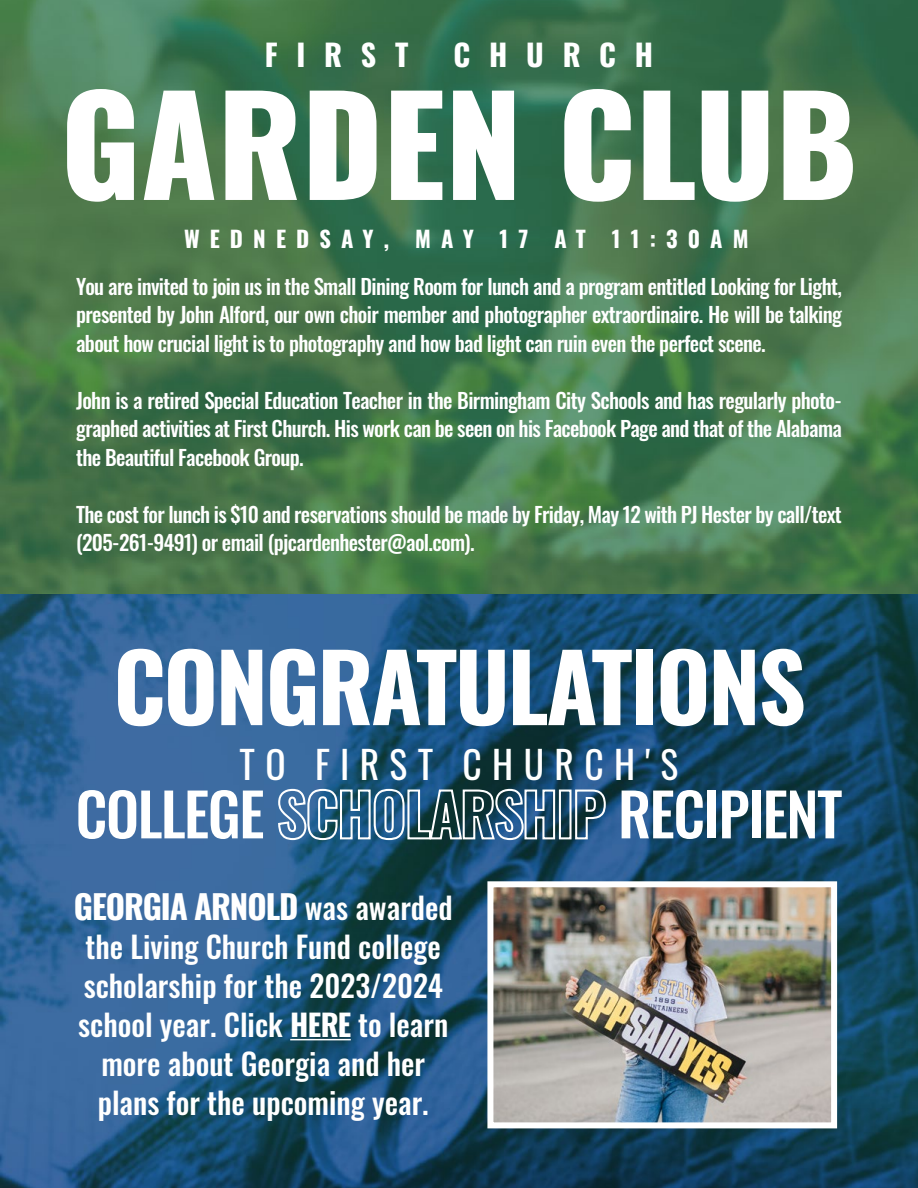
<style>
.page{position:relative;width:918px;height:1188px;background:#fff}
.page>*{position:absolute;margin:0;border:0;box-sizing:border-box;transform-origin:0 0}
.t1{font:800 135px "Oswald";color:#fff}
.t2{font:700 93px "Oswald";letter-spacing:-.025em;color:#fff}
.t3{font:500 58.95px "Oswald";letter-spacing:-.025em;color:#fff}
.t4{font:37.65px "Oswald";letter-spacing:.275em;color:#fff}
.t5{font:700 33px "Oswald";letter-spacing:-.03em;color:#fff}
.t6{font:500 30px/39px "Oswald";color:#fff;text-align:center}
.t7{font:700 30px "Oswald";letter-spacing:.625em;color:#fff}
.t8{font:700 22.5px "Oswald";letter-spacing:.45em;color:#fff}
.t9{font:500 21px/28.5px "Oswald";letter-spacing:-.03em;color:#fff;text-align:justify}
.s1{font-weight:700}
.s2{font-weight:500;font-size:30px}
</style>
<div class="page">
<img style="left:0;top:0;width:918px;height:594px">
<img style="left:0;top:594px;width:918px;height:594px">
<hr style="left:290px;top:1039px;width:61px;height:1px;background:#fff">
<img style="left:494px;top:888px;width:336px;height:233px">
<div style="left:487px;top:881px;width:350px;height:247px;border:6px solid #fff"></div>
<h3 class="t7" style="left:265px;top:28px;width:145px">FIRST</h3>
<h3 class="t7" style="left:454px;top:28px;width:201px">CHURCH</h3>
<h1 class="t1" style="left:60px;top:74px;width:799px">GARDEN CLUB</h1>
<p class="t8" style="left:184px;top:219px;width:566px">WEDNEDSAY, MAY 17 AT 11:30AM</p>
<p class="t9" style="left:76px;top:270px;width:767px">You are invited to join us in the Small Dining Room for lunch and a program entitled Looking for Light, presented by John Alford, our own choir member and photographer extraordinaire. He will be talking about how crucial light is to photography and how bad light can ruin even the perfect scene.</p>
<p class="t9" style="left:76px;top:384px;width:767px">John is a retired Special Education Teacher in the Birmingham City Schools and has regularly photo&shy;graphed activities at First Church. His work can be seen on his Facebook Page and that of the Alabama the Beautiful Facebook Group.</p>
<p class="t9" style="left:76px;top:498px;width:767px">The cost for lunch is $10 and reservations should be made by Friday, May 12 with PJ Hester by call/text (205-261-9491) or email (pjcardenhester@aol.com).</p>
<h2 class="t2" style="left:113px;top:605px;width:694px">CONGRATULATIONS</h2>
<h3 class="t4" style="left:240px;top:731px;width:440px">TO FIRST CHURCH'S</h3>
<h3 class="t3" style="left:76px;top:762px;width:768px">COLLEGE <span class="s1">SCHOLARSHIP</span> RECIPIENT</h3>
<h3 class="t5" style="left:74px;top:877px;width:380px">GEORGIA ARNOLD <span class="s2">was awarded</span></h3>
<h3 class="t6" style="left:78px;top:924px;width:372px">the Living Church Fund college scholarship for the 2023/2024 school year. Click <span class="s1">HERE</span> to learn more about Georgia and her plans for the upcoming year.</h3>
</div>
